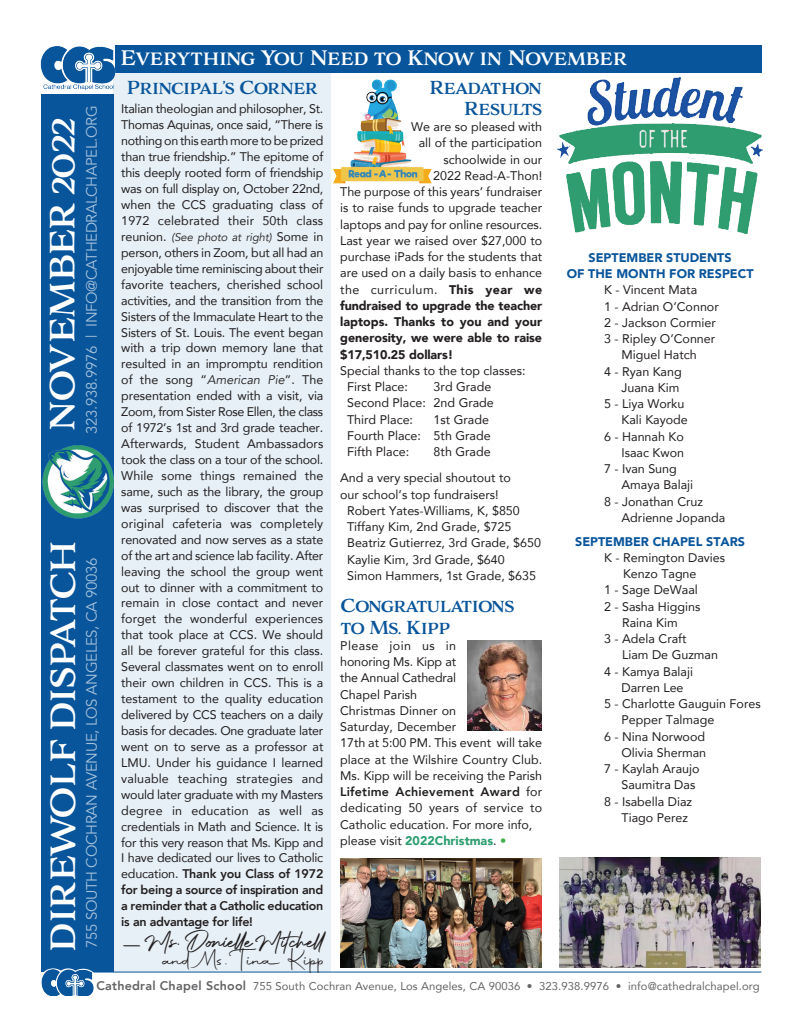
<style>
.page{position:relative;width:810px;height:1035px;background:#fff}
.page>*{position:absolute;margin:0;border:0;box-sizing:border-box;transform-origin:0 0}
.t1{font:32.5px "Adorn S Serif";letter-spacing:-.06em;color:#fff}
.t2{font:28.88px "Authentic Signature";color:#231f20}
.t3{font:23.38px "Autography";color:#231f20}
.t4{font:19.5px "Adorn S Serif";letter-spacing:-.06em;color:#fff}
.t5{font:17.5px/21.2px "Adorn S Serif";letter-spacing:-.04em;color:#09559b}
.t6{font:17.5px/21.2px "Adorn S Serif";letter-spacing:-.07em;color:#09559b;text-align:right}
.t7{font:15px "Avenir";letter-spacing:-.02em;color:#fff}
.t8{font:12.5px/16px "Avenir";color:#231f20}
.t9{font:900 12.5px "Avenir";letter-spacing:-.005em;color:#231f20}
.t10{font:900 12.5px/16.2px "Avenir";color:#09559b;text-align:center}
.t11{font:12.5px "Avenir";letter-spacing:.04em;color:#231f20}
.t12{font:11.25px "Avenir";letter-spacing:.01em;color:#636366}
.t13{font:italic 11.25px "Avenir";letter-spacing:-.01em;color:#231f20}
.s1{font-style:normal;font-size:12.5px}
.s2{font-style:italic}
.s3{font-weight:800}
.s4{font-family:"Autography"}
.s5{font-weight:900}
.s6{font-weight:900;color:#2e9e70}
.s7{font-weight:900;color:#40ae49}
.s8{font-weight:800;font-size:12.5px}
</style>
<div class="page">
<div style="left:113px;top:72px;width:218px;height:900px;background:#e6f0f6"></div>
<hr style="left:78px;top:972px;width:683px;height:1px;background:#09559b">
<img style="left:362px;top:79px;width:36px;height:36px">
<img style="left:333px;top:115px;width:99px;height:69px">
<img style="left:554px;top:71px;width:209px;height:163px">
<div style="left:41px;top:94px;width:73px;height:877px;background:#09559b"></div>
<div style="left:115px;top:45px;width:646px;height:27px;background:#09559b"></div>
<img style="left:42px;top:445px;width:72px;height:74px">
<div style="left:70px;top:968px;width:27px;height:23px;background:#fff;border-radius:50%"></div>
<img style="left:40px;top:46px;width:75px;height:43px">
<img style="left:560px;top:858px;width:201px;height:110px">
<img style="left:340px;top:859px;width:201px;height:109px">
<img style="left:467px;top:641px;width:74px;height:90px">
<img style="left:41px;top:969px;width:53px;height:27px">
<h1 class="t1" style="left:42px;top:432px;width:316px;rotate:-90deg">NOVEMBER 2022</h1>
<h1 class="t1" style="left:43px;top:953px;width:415px;rotate:-90deg">DIREWOLF DISPATCH</h1>
<p class="t7" style="left:83px;top:434px;width:330px;rotate:-90deg">323.938.9976 | INFO@CATHEDRALCHAPEL.ORG</p>
<p class="t7" style="left:83px;top:948px;width:393px;rotate:-90deg">755 SOUTH COCHRAN AVENUE, LOS ANGELES, CA 90036</p>
<h3 class="t4" style="left:120px;top:45px;width:510px">Everything You Need to Know in November</h3>
<h3 class="t5" style="left:126px;top:77px;width:194px">Principal’s Corner</h3>
<p class="t8" style="left:121px;top:101px;width:204px;text-align:justify">Italian theologian and philosopher, St.<br>Thomas Aquinas, once said, “There is nothing on this earth more to be prized than true friendship.” The epitome of this deeply rooted form of friendship was on full display on, October 22nd, when the CCS graduating class of 1972 celebrated their 50th class</p>
<p class="t13" style="left:121px;top:230px;width:204px"><span class="s1">reunion.</span> (See photo at right) <span class="s1">Some in</span></p>
<p class="t8" style="left:121px;top:244px;width:204px;text-align:justify">person, others in Zoom, but all had an enjoyable time reminiscing about their favorite teachers, cherished school activities, and the transition from the Sisters of the Immaculate Heart to the Sisters of St. Louis. The event began with a trip down memory lane that resulted in an impromptu rendition of the song “<span class="s2">American Pie</span>”. The presentation ended with a visit, via Zoom, from Sister Rose Ellen, the class of 1972’s 1st and 3rd grade teacher.<br>Afterwards, Student Ambassadors took the class on a tour of the school.<br>While some things remained the same, such as the library, the group was surprised to discover that the original cafeteria was completely renovated and now serves as a state of the art and science lab facility. After leaving the school the group went out to dinner with a commitment to remain in close contact and never forget the wonderful experiences that took place at CCS. We should all be forever grateful for this class.<br>Several classmates went on to enroll their own children in CCS. This is a testament to the quality education delivered by CCS teachers on a daily basis for decades. One graduate later went on to serve as a professor at LMU. Under his guidance I learned valuable teaching strategies and would later graduate with my Masters degree in education as well as credentials in Math and Science. It is for this very reason that Ms. Kipp and I have dedicated our lives to Catholic education. <span class="s3">Thank you Class of 1972 for being a source of inspiration and a reminder that a Catholic education is an advantage for life!</span></p>
<h2 class="t2" style="left:120px;top:926px;width:208px"><span class="s4">—</span>Ms. Donielle Mitchell</h2>
<h3 class="t3" style="left:164px;top:945px;width:163px">and Ms. Tina Kipp</h3>
<h3 class="t6" style="left:429px;top:77px;width:115px">Readathon<br>Results</h3>
<p class="t8" style="left:411px;top:119px;width:133px">We are so pleased with</p>
<p class="t8" style="left:419px;top:135px;width:125px">all of the participation</p>
<p class="t8" style="left:444px;top:151px;width:100px">schoolwide in our</p>
<p class="t8" style="left:433px;top:167px;width:111px">2022 Read-A-Thon!</p>
<p class="t8" style="left:340px;top:184px;width:204px">The purpose of this years’ fundraiser</p>
<p class="t8" style="left:340px;top:200px;width:204px">is to raise funds to upgrade teacher</p>
<p class="t8" style="left:340px;top:216px;width:204px">laptops and pay for online resources.</p>
<p class="t8" style="left:340px;top:232px;width:204px">Last year we raised over $27,000 to</p>
<p class="t8" style="left:340px;top:249px;width:204px">purchase iPads for the students that</p>
<p class="t8" style="left:340px;top:265px;width:204px">are used on a daily basis to enhance</p>
<p class="t11" style="left:340px;top:279px;width:204px">the curriculum. <span class="s5">This year we</span></p>
<p class="t9" style="left:340px;top:295px;width:204px">fundraised to upgrade the teacher</p>
<p class="t9" style="left:340px;top:311px;width:203px">laptops. Thanks to you and your</p>
<p class="t9" style="left:340px;top:327px;width:203px">generosity, we were able to raise</p>
<p class="t9" style="left:340px;top:344px;width:115px">$17,510.25 dollars!</p>
<p class="t8" style="left:347px;top:362px;width:180px;text-indent:-7px">Special thanks to the top classes:<br>First Place:</p>
<p class="t8" style="left:347px;top:378px;width:148px;text-indent:87px">3rd Grade<br>Second Place: 2nd Grade<br>Third Place:</p>
<p class="t8" style="left:347px;top:411px;width:145px;text-indent:87px">1st Grade<br>Fourth Place: 5th Grade<br>Fifth Place:</p>
<p class="t8" style="left:340px;top:438px;width:172px;line-height:26.2px;text-indent:93px">8th Grade<br>And a very special shoutout to</p>
<p class="t8" style="left:347px;top:486px;width:195px;text-indent:-7px">our school’s top fundraisers!<br>Robert Yates-Williams, K, $850<br>Tiffany Kim, 2nd Grade, $725<br>Beatriz Gutierrez, 3rd Grade, $650<br>Kaylie Kim, 3rd Grade, $640<br>Simon Hammers, 1st Grade, $635</p>
<h3 class="t5" style="left:340px;top:595px;width:176px">Congratulations to Ms. Kipp</h3>
<p class="t8" style="left:340px;top:637px;width:204px">Please join us in<br>honoring Ms. Kipp at<br>the Annual Cathedral<br>Chapel Parish<br>Christmas Dinner on<br>Saturday, December<br>17th at 5:00 PM. This event will take place at the Wilshire Country Club.<br>Ms. Kipp will be receiving the Parish<br><span class="s3">Lifetime Achievement Award</span> for dedicating 50 years of service to<br>Catholic education. For more info, please visit <span class="s6">2022Christmas</span>. <span class="s7">•</span></p>
<p class="t10" style="left:567px;top:249px;width:188px">SEPTEMBER STUDENTS<br>OF THE MONTH FOR RESPECT</p>
<p class="t8" style="left:604px;top:282px;width:95px">K - Vincent Mata</p>
<p class="t8" style="left:604px;top:298px;width:116px">1 - Adrian O’Connor</p>
<p class="t8" style="left:604px;top:314px;width:113px">2 - Jackson Cormier</p>
<p class="t8" style="left:604px;top:330px;width:113px">3 - Ripley O’Conner</p>
<p class="t8" style="left:622px;top:347px;width:77px">Miguel Hatch</p>
<p class="t8" style="left:604px;top:363px;width:79px">4 - Ryan Kang</p>
<p class="t8" style="left:622px;top:379px;width:59px">Juana Kim</p>
<p class="t8" style="left:604px;top:395px;width:82px">5 - Liya Worku</p>
<p class="t8" style="left:622px;top:412px;width:68px">Kali Kayode</p>
<p class="t8" style="left:604px;top:428px;width:81px">6 - Hannah Ko</p>
<p class="t8" style="left:622px;top:444px;width:64px">Isaac Kwon</p>
<p class="t8" style="left:604px;top:460px;width:74px">7 - Ivan Sung</p>
<p class="t8" style="left:622px;top:477px;width:73px">Amaya Balaji</p>
<p class="t8" style="left:604px;top:493px;width:100px">8 - Jonathan Cruz</p>
<p class="t8" style="left:622px;top:509px;width:105px">Adrienne Jopanda</p>
<p class="t10" style="left:575px;top:533px;width:171px">SEPTEMBER CHAPEL STARS</p>
<p class="t8" style="left:604px;top:549px;width:123px">K - Remington Davies</p>
<p class="t8" style="left:623px;top:565px;width:75px">Kenzo Tagne</p>
<p class="t8" style="left:604px;top:582px;width:95px">1 - Sage DeWaal</p>
<p class="t8" style="left:604px;top:598px;width:98px">2 - Sasha Higgins</p>
<p class="t8" style="left:622px;top:614px;width:57px">Raina Kim</p>
<p class="t8" style="left:604px;top:630px;width:84px">3 - Adela Craft</p>
<p class="t8" style="left:622px;top:647px;width:97px">Liam De Guzman</p>
<p class="t8" style="left:604px;top:663px;width:90px">4 - Kamya Balaji</p>
<p class="t8" style="left:622px;top:679px;width:64px">Darren Lee</p>
<p class="t8" style="left:604px;top:695px;width:158px">5 - Charlotte Gauguin Fores</p>
<p class="t8" style="left:622px;top:712px;width:94px">Pepper Talmage</p>
<p class="t8" style="left:604px;top:728px;width:102px">6 - Nina Norwood</p>
<p class="t8" style="left:622px;top:744px;width:86px">Olivia Sherman</p>
<p class="t8" style="left:604px;top:760px;width:97px">7 - Kaylah Araujo</p>
<p class="t8" style="left:622px;top:777px;width:75px">Saumitra Das</p>
<p class="t8" style="left:604px;top:793px;width:89px">8 - Isabella Diaz</p>
<p class="t8" style="left:622px;top:809px;width:68px">Tiago Perez</p>
<p class="t12" style="left:96px;top:977px;width:665px"><span class="s8">Cathedral Chapel School</span> 755 South Cochran Avenue, Los Angeles, CA 90036 • 323.938.9976 • info@cathedralchapel.org</p>
</div>
